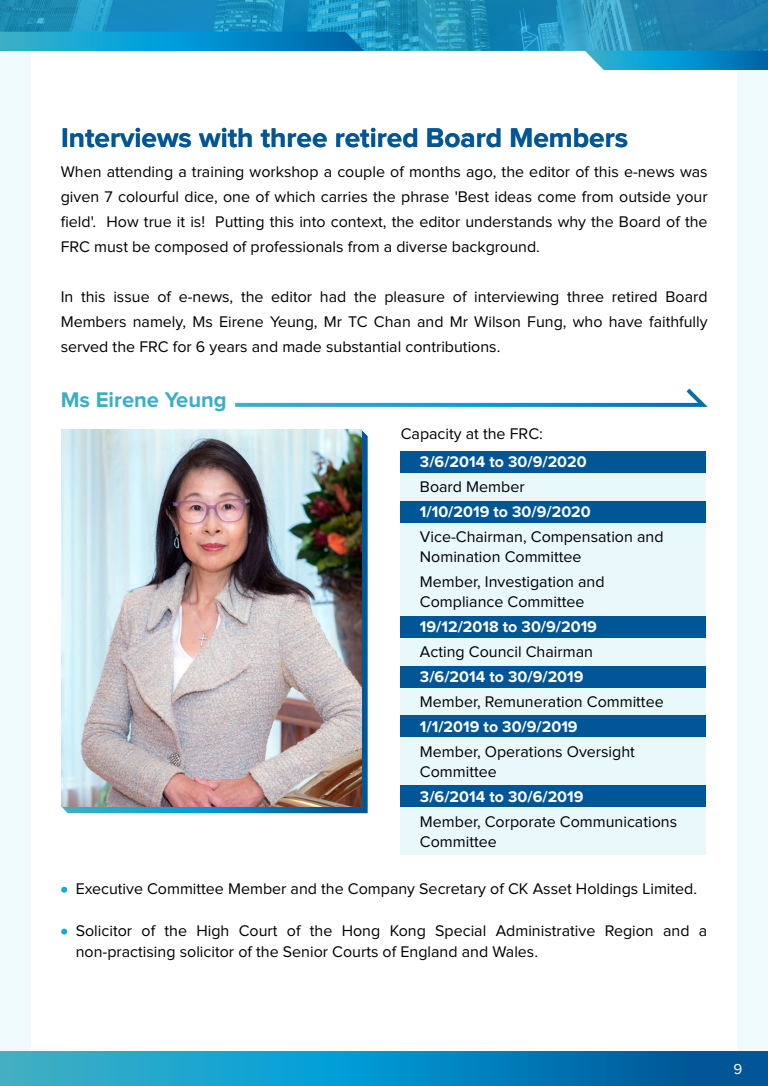
<style>
.page{position:relative;width:768px;height:1086px;background:#fff}
.page>*{position:absolute;margin:0;border:0;box-sizing:border-box;transform-origin:0 0}
.t1{font:700 28px "Proxima Nova";color:#025695}
.t2{font:700 22px "Proxima Nova";color:#3baec5}
.t3{font:16px/25px "Proxima Nova";color:#000}
.t4{font:700 16px "Proxima Nova";color:#fff}
.t5{font:15px "Proxima Nova";color:#fff}
</style>
<div class="page">
<div style="left:0;top:0;width:31px;height:1086px;background:#f0fbfd"></div>
<div style="left:737px;top:0;width:31px;height:1086px;background:#f0fbfd"></div>
<svg style="left:0;top:1052px;width:768px;height:34px;background:#0f8abe"></svg>
<img style="left:0;top:0;width:768px;height:70px">
<svg style="left:61px;top:887px;width:6px;height:6px"></svg>
<svg style="left:61px;top:929px;width:6px;height:6px"></svg>
<div style="left:401px;top:451px;width:305px;height:404px;background:#e8f8fb"></div>
<div style="left:401px;top:451px;width:305px;height:21px;background:#025695"></div>
<div style="left:401px;top:501px;width:305px;height:21px;background:#005696"></div>
<div style="left:401px;top:617px;width:305px;height:21px;background:#005696"></div>
<div style="left:401px;top:666px;width:305px;height:22px;background:#005696"></div>
<div style="left:401px;top:716px;width:305px;height:21px;background:#005696"></div>
<div style="left:401px;top:786px;width:305px;height:21px;background:#005696"></div>
<svg style="left:235px;top:389px;width:473px;height:18px"></svg>
<svg style="left:62px;top:430px;width:306px;height:383px;background:#2071a0"></svg>
<img style="left:62px;top:430px;width:299px;height:376px">
<h1 class="t1" style="left:61px;top:124px;width:568px">Interviews with three retired Board Members</h1>
<p class="t3" style="left:61px;top:160px;width:648px;text-align:justify">When attending a training workshop a couple of months ago, the editor of this e-news was given 7 colourful dice, one of which carries the phrase 'Best ideas come from outside your field'. How true it is! Putting this into context, the editor understands why the Board of the FRC must be composed of professionals from a diverse background.</p>
<p class="t3" style="left:61px;top:285px;width:648px;text-align:justify">In this issue of e-news, the editor had the pleasure of interviewing three retired Board Members namely, Ms Eirene Yeung, Mr TC Chan and Mr Wilson Fung, who have faithfully served the FRC for 6 years and made substantial contributions.</p>
<h2 class="t2" style="left:61px;top:390px;width:167px">Ms Eirene Yeung</h2>
<p class="t3" style="left:401px;top:422px;width:144px">Capacity at the FRC:</p>
<p class="t4" style="left:420px;top:455px;width:168px">3/6/2014 to 30/9/2020</p>
<p class="t3" style="left:420px;top:475px;width:106px">Board Member</p>
<p class="t4" style="left:420px;top:505px;width:172px">1/10/2019 to 30/9/2020</p>
<p class="t3" style="left:420px;top:528px;width:245px;line-height:20px">Vice-Chairman, Compensation and<br>Nomination Committee</p>
<p class="t3" style="left:420px;top:573px;width:186px;line-height:20px">Member, Investigation and<br>Compliance Committee</p>
<p class="t4" style="left:420px;top:620px;width:179px">19/12/2018 to 30/9/2019</p>
<p class="t3" style="left:420px;top:640px;width:175px">Acting Council Chairman</p>
<p class="t4" style="left:420px;top:669px;width:165px">3/6/2014 to 30/9/2019</p>
<p class="t3" style="left:420px;top:690px;width:245px">Member, Remuneration Committee</p>
<p class="t4" style="left:420px;top:719px;width:159px">1/1/2019 to 30/9/2019</p>
<p class="t3" style="left:420px;top:742px;width:217px;line-height:20px">Member, Operations Oversight<br>Committee</p>
<p class="t4" style="left:420px;top:789px;width:165px">3/6/2014 to 30/6/2019</p>
<p class="t3" style="left:420px;top:812px;width:259px;line-height:20px">Member, Corporate Communications<br>Committee</p>
<p class="t3" style="left:76px;top:877px;width:623px">Executive Committee Member and the Company Secretary of CK Asset Holdings Limited.</p>
<p class="t3" style="left:76px;top:921px;width:633px;line-height:21px">Solicitor of the High Court of the Hong Kong Special Administrative Region and a non-practising solicitor of the Senior Courts of England and Wales.</p>
<p class="t5" style="left:734px;top:1062px;width:10px">9</p>
</div>
